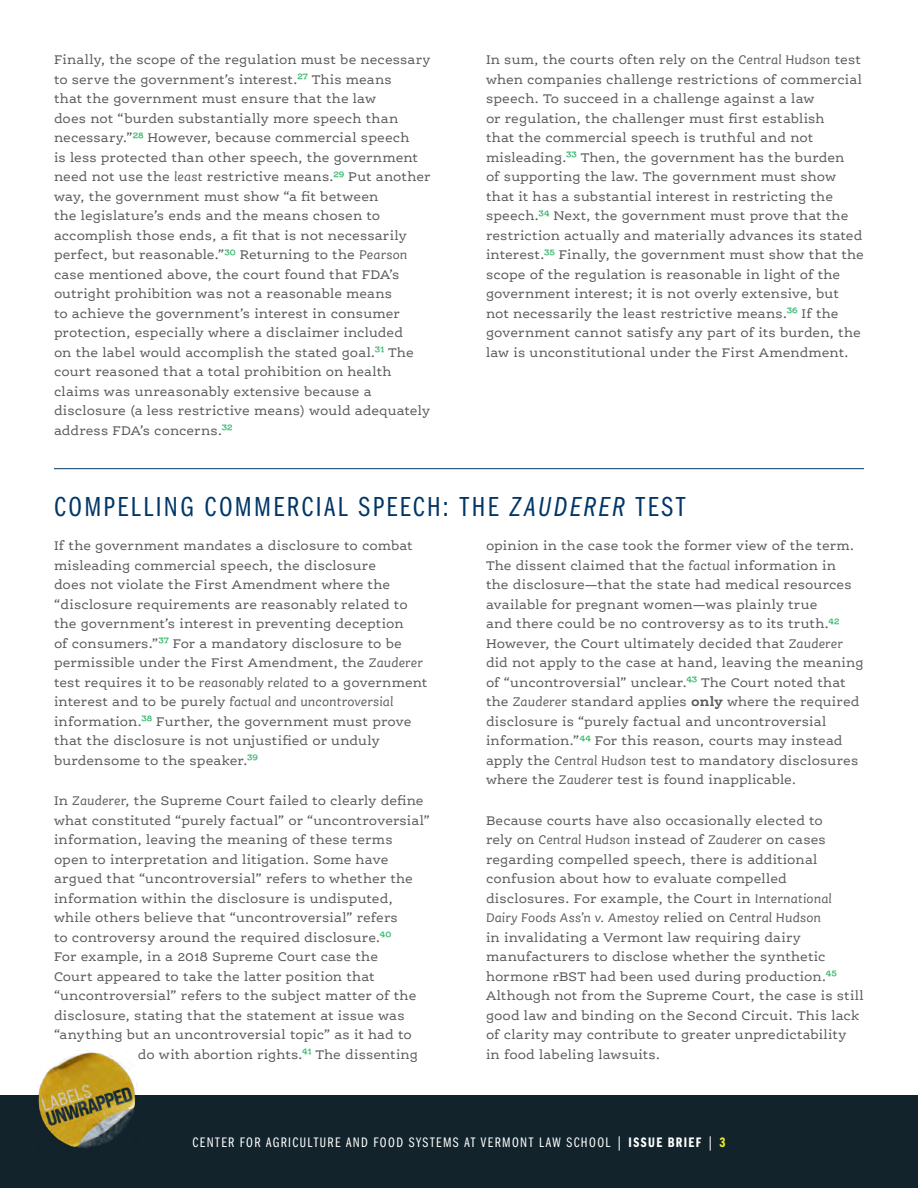
<style>
.page{position:relative;width:918px;height:1188px;background:#fff}
.page>*{position:absolute;margin:0;border:0;box-sizing:border-box;transform-origin:0 0}
.Heading_2{font:28.5px "Franklin Gothic LT Pro Bk Cm";letter-spacing:.095em;color:#003768}
.t1{font:14.25px "Franklin Gothic LT Pro Bk Cm";letter-spacing:.105em;color:#fff}
.paragraph{font:13.5px/19.5px "Ernestine Pro";letter-spacing:.005em;color:#58595b}
.s1{font-size:15px;color:#33b66a}
.s2{font-style:italic}
.s3{font-family:"Franklin Gothic LT Pro Bk Cm It"}
.s4{font-weight:700}
.s5{font-family:"Franklin Gothic LT Pro Dm Cm"}
.s6{font-family:"Franklin Gothic LT Pro Dm Cm";color:#ebe72a}
</style>
<div class="page">
<div style="left:0;top:1096px;width:918px;height:92px;background:#12232c"></div>
<img style="left:37px;top:1052px;width:101px;height:96px">
<hr style="left:54px;top:468px;width:810px;height:1px;background:#003768">
<p class="paragraph" style="left:54px;top:50px;width:378px">Finally, the scope of the regulation must be necessary to serve the government’s interest.<span class="s1">27</span> This means<br>that the government must ensure that the law<br>does not “burden substantially more speech than necessary.”<span class="s1">28</span> However, because commercial speech<br>is less protected than other speech, the government need not use the <span class="s2">least</span> restrictive means.<span class="s1">29</span> Put another way, the government must show “a fit between<br>the legislature’s ends and the means chosen to accomplish those ends, a fit that is not necessarily perfect, but reasonable.”<span class="s1">30</span> Returning to the <span class="s2">Pearson </span>case mentioned above, the court found that FDA’s outright prohibition was not a reasonable means<br>to achieve the government’s interest in consumer protection, especially where a disclaimer included<br>on the label would accomplish the stated goal.<span class="s1">31</span> The court reasoned that a total prohibition on health claims was unreasonably extensive because a disclosure (a less restrictive means) would adequately address FDA’s concerns.<span class="s1">32</span></p>
<p class="paragraph" style="left:486px;top:50px;width:379px">In sum, the courts often rely on the <span class="s2">Central Hudson</span> test when companies challenge restrictions of commercial speech. To succeed in a challenge against a law<br>or regulation, the challenger must first establish<br>that the commercial speech is truthful and not misleading.<span class="s1">33</span> Then, the government has the burden<br>of supporting the law. The government must show that it has a substantial interest in restricting the speech.<span class="s1">34</span> Next, the government must prove that the restriction actually and materially advances its stated interest.<span class="s1">35</span> Finally, the government must show that the scope of the regulation is reasonable in light of the government interest; it is not overly extensive, but not necessarily the least restrictive means.<span class="s1">36</span> If the government cannot satisfy any part of its burden, the law is unconstitutional under the First Amendment.</p>
<p class="Heading_2" style="left:54px;top:491px;width:633px">COMPELLING COMMERCIAL SPEECH: THE <span class="s3">ZAUDERER</span> TEST</p>
<p class="paragraph" style="left:54px;top:536px;width:375px">If the government mandates a disclosure to combat misleading commercial speech, the disclosure<br>does not violate the First Amendment where the “disclosure requirements are reasonably related to the government’s interest in preventing deception<br>of consumers.”<span class="s1">37</span> For a mandatory disclosure to be permissible under the First Amendment, the <span class="s2">Zauderer </span>test requires it to be <span class="s2">reasonably related</span> to a government interest and to be purely <span class="s2">factual and uncontroversial </span>information.<span class="s1">38</span> Further, the government must prove that the disclosure is not unjustified or unduly burdensome to the speaker.<span class="s1">39</span></p>
<p class="paragraph" style="left:54px;top:791px;width:371px">In <span class="s2">Zauderer</span>, the Supreme Court failed to clearly define</p>
<p class="paragraph" style="left:54px;top:810px;width:378px">what constituted “purely factual” or “uncontroversial”</p>
<p class="paragraph" style="left:54px;top:830px;width:340px">information, leaving the meaning of these terms</p>
<p class="paragraph" style="left:54px;top:849px;width:336px">open to interpretation and litigation. Some have</p>
<p class="paragraph" style="left:54px;top:869px;width:360px">argued that “uncontroversial” refers to whether the</p>
<p class="paragraph" style="left:54px;top:888px;width:340px">information within the disclosure is undisputed,</p>
<p class="paragraph" style="left:54px;top:908px;width:345px">while others believe that “uncontroversial” refers</p>
<p class="paragraph" style="left:54px;top:927px;width:339px">to controversy around the required disclosure.<span class="s1">40</span></p>
<p class="paragraph" style="left:54px;top:947px;width:326px">For example, in a 2018 Supreme Court case the</p>
<p class="paragraph" style="left:54px;top:966px;width:322px">Court appeared to take the latter position that</p>
<p class="paragraph" style="left:54px;top:986px;width:364px">“uncontroversial” refers to the subject matter of the</p>
<p class="paragraph" style="left:54px;top:1005px;width:352px">disclosure, stating that the statement at issue was</p>
<p class="paragraph" style="left:54px;top:1025px;width:359px">“anything but an uncontroversial topic” as it had to</p>
<p class="paragraph" style="left:138px;top:1044px;width:282px">do with abortion rights.<span class="s1">41</span> The dissenting</p>
<p class="paragraph" style="left:486px;top:536px;width:379px">opinion in the case took the former view of the term.<br>The dissent claimed that the <span class="s2">factual</span> information in<br>the disclosure—that the state had medical resources available for pregnant women—was plainly true<br>and there could be no controversy as to its truth.<span class="s1">42<br></span>However, the Court ultimately decided that <span class="s2">Zauderer </span>did not apply to the case at hand, leaving the meaning of “uncontroversial” unclear.<span class="s1">43</span> The Court noted that the <span class="s2">Zauderer</span> standard applies <span class="s4">only</span> where the required disclosure is “purely factual and uncontroversial information.”<span class="s1">44</span> For this reason, courts may instead apply the <span class="s2">Central Hudson</span> test to mandatory disclosures where the <span class="s2">Zauderer</span> test is found inapplicable.</p>
<p class="paragraph" style="left:486px;top:810px;width:379px">Because courts have also occasionally elected to<br>rely on <span class="s2">Central Hudson</span> instead of <span class="s2">Zauderer</span> on cases regarding compelled speech, there is additional confusion about how to evaluate compelled disclosures. For example, the Court in <span class="s2">International Dairy Foods Ass’n v. Amestoy</span> relied on <span class="s2">Central Hudson<br></span>in invalidating a Vermont law requiring dairy manufacturers to disclose whether the synthetic hormone rBST had been used during production.<span class="s1">45<br></span>Although not from the Supreme Court, the case is still good law and binding on the Second Circuit. This lack of clarity may contribute to greater unpredictability<br>in food labeling lawsuits.</p>
<p class="t1" style="left:193px;top:1134px;width:534px">CENTER FOR AGRICULTURE AND FOOD SYSTEMS AT VERMONT LAW SCHOOL | <span class="s5">ISSUE BRIEF</span> | <span class="s6">3</span></p>
</div>
